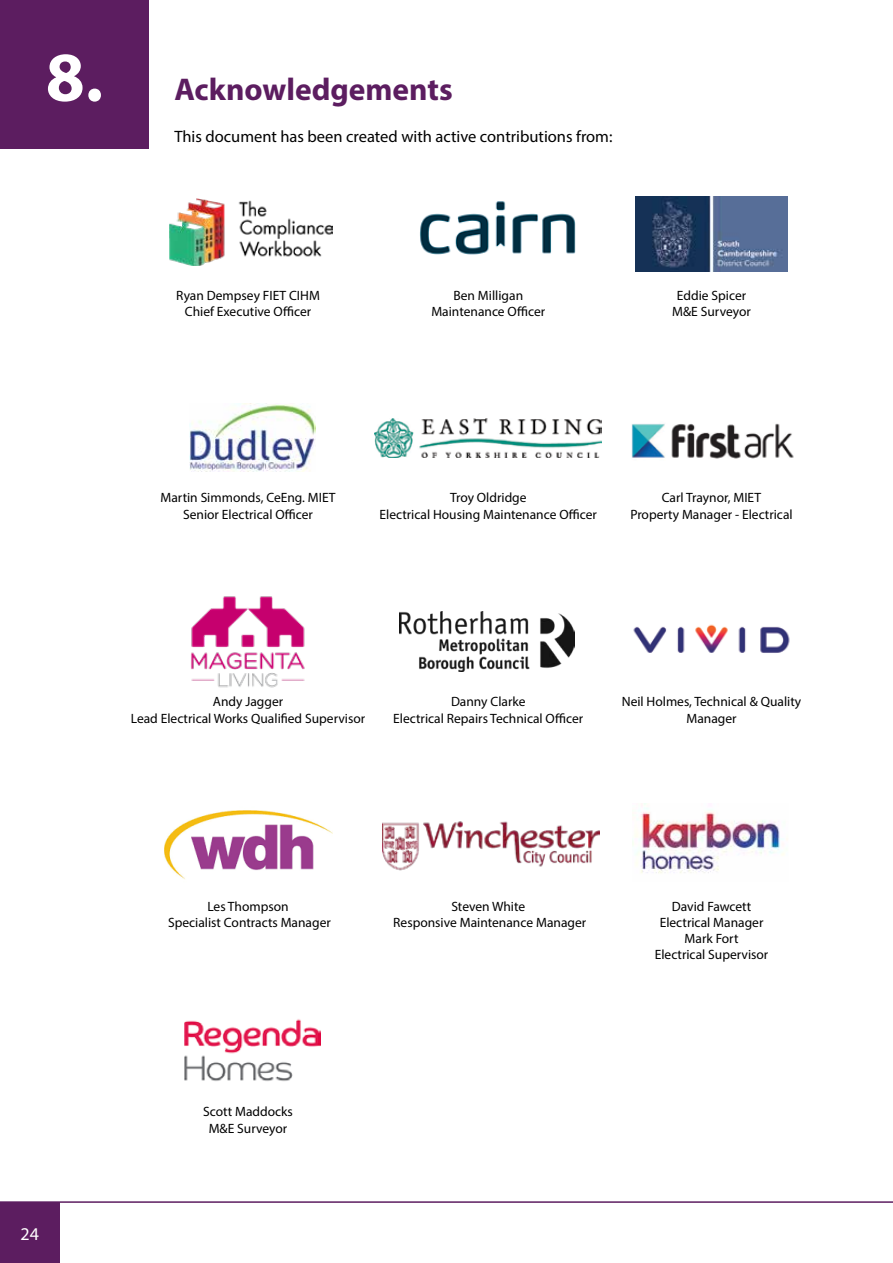
<style>
.page{position:relative;width:893px;height:1263px;background:#fff}
.page>*{position:absolute;margin:0;border:0;box-sizing:border-box;transform-origin:0 0}
.t1{font:700 70.5px "Myriad Pro";color:#fff}
.t2{font:700 31.5px "Myriad Pro";color:#5c1d60}
.t3{font:18px "Myriad Pro";color:#fff}
.t4{font:16.5px "Myriad Pro";color:#000}
.t5{font:13.5px/16.2px "Myriad Pro";color:#000;text-align:center}
</style>
<div class="page">
<img style="left:170px;top:198px;width:162px;height:68px">
<img style="left:420px;top:201px;width:156px;height:54px">
<img style="left:635px;top:197px;width:153px;height:74px">
<img style="left:190px;top:404px;width:125px;height:68px">
<img style="left:375px;top:418px;width:227px;height:39px">
<img style="left:631px;top:423px;width:163px;height:36px">
<img style="left:191px;top:596px;width:114px;height:92px">
<img style="left:400px;top:611px;width:175px;height:60px">
<img style="left:633px;top:624px;width:157px;height:29px">
<img style="left:164px;top:810px;width:169px;height:70px">
<img style="left:382px;top:821px;width:218px;height:50px">
<img style="left:633px;top:804px;width:151px;height:69px">
<img style="left:184px;top:1019px;width:137px;height:62px">
<hr style="left:0;top:1201px;width:893px;height:2px;background:#5c1d60">
<div style="left:0;top:1203px;width:60px;height:60px;background:#5c1d60"></div>
<div style="left:0;top:0;width:149px;height:149px;background:#5c1d60"></div>
<h1 class="t1" style="left:46px;top:31px;width:59px">8.</h1>
<h2 class="t2" style="left:174px;top:69px;width:280px">Acknowledgements</h2>
<p class="t4" style="left:174px;top:126px;width:440px">This document has been created with active contributions from:</p>
<p class="t5" style="left:176px;top:287px;width:145px">Ryan Dempsey FIET CIHM<br>Chief Executive Officer</p>
<p class="t5" style="left:431px;top:287px;width:115px">Ben Milligan<br>Maintenance Officer</p>
<p class="t5" style="left:672px;top:287px;width:80px">Eddie Spicer<br>M&amp;E Surveyor</p>
<p class="t5" style="left:160px;top:489px;width:177px">Martin Simmonds, CeEng. MIET<br>Senior Electrical Officer</p>
<p class="t5" style="left:380px;top:489px;width:219px">Troy Oldridge<br>Electrical Housing Maintenance Officer</p>
<p class="t5" style="left:630px;top:489px;width:164px">Carl Traynor, MIET<br>Property Manager - Electrical</p>
<p class="t5" style="left:131px;top:694px;width:236px">Andy Jagger<br>Lead Electrical Works Qualified Supervisor</p>
<p class="t5" style="left:393px;top:694px;width:191px">Danny Clarke<br>Electrical Repairs Technical Officer</p>
<p class="t5" style="left:622px;top:694px;width:181px">Neil Holmes, Technical &amp; Quality<br>Manager</p>
<h3 class="t3" style="left:21px;top:1223px;width:20px">24</h3>
<p class="t5" style="left:168px;top:898px;width:164px">Les Thompson<br>Specialist Contracts Manager</p>
<p class="t5" style="left:393px;top:898px;width:194px">Steven White<br>Responsive Maintenance Manager</p>
<p class="t5" style="left:655px;top:898px;width:115px">David Fawcett<br>Electrical Manager<br>Mark Fort<br>Electrical Supervisor</p>
<p class="t5" style="left:203px;top:1103px;width:91px">Scott Maddocks<br>M&amp;E Surveyor</p>
</div>
